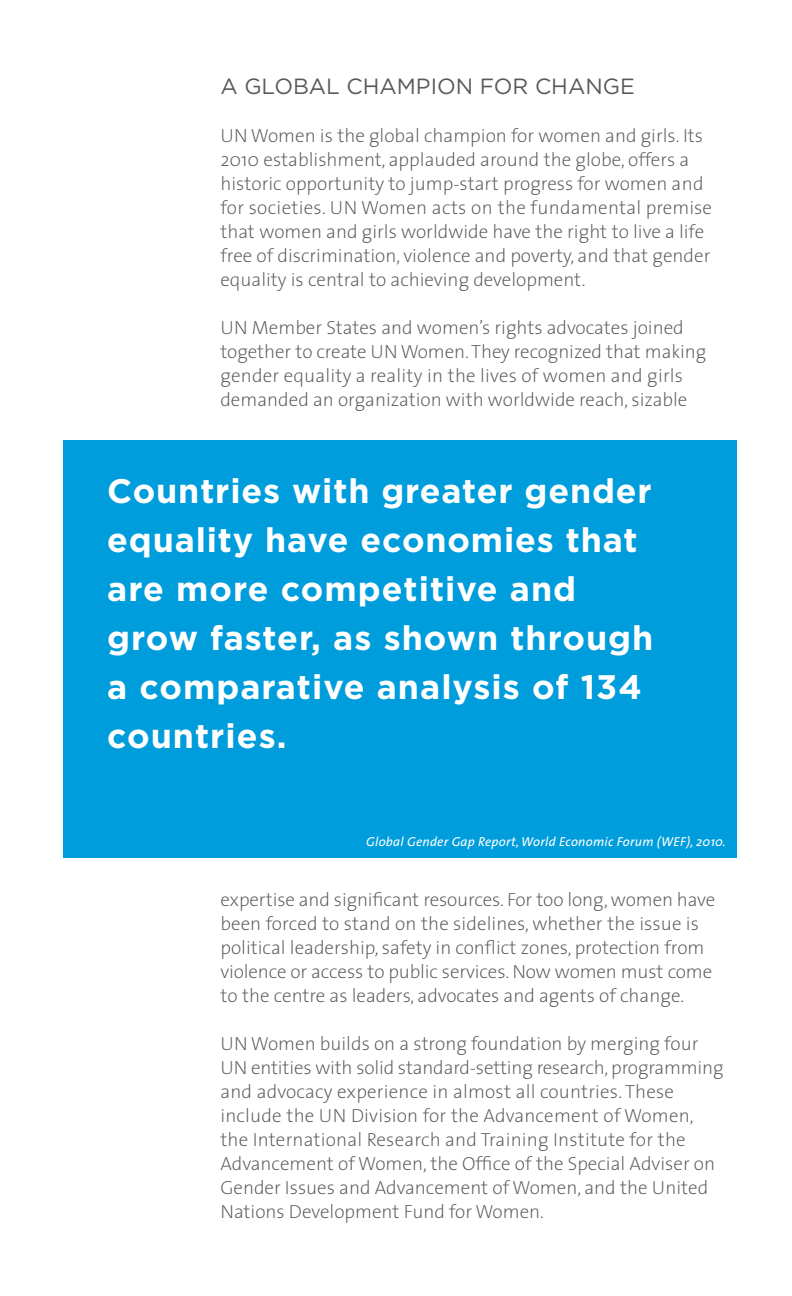
<style>
.page{position:relative;width:792px;height:1296px;background:#fff}
.page>*{position:absolute;margin:0;border:0;box-sizing:border-box;transform-origin:0 0}
.t1{font:700 34px/49px "Gotham";letter-spacing:.025em;color:#fff}
.t2{font:22px "Gotham";color:#58595b}
.t3{font:200 19px/24px "The Sans";color:#58595b}
.t4{font:italic 13px "The Sans";letter-spacing:.02em;color:#fff}
</style>
<div class="page">
<div style="left:63px;top:440px;width:674px;height:418px;background:#009ddc"></div>
<p class="t2" style="left:220px;top:74px;width:416px">A GLOBAL CHAMPION FOR CHANGE</p>
<p class="t3" style="left:220px;top:123px;width:493px">UN Women is the global champion for women and girls. Its 2010 establishment, applauded around the globe, offers a historic opportunity to jump-start progress for women and for societies. UN Women acts on the fundamental premise that women and girls worldwide have the right to live a life free of discrimination, violence and poverty, and that gender equality is central to achieving development.</p>
<p class="t3" style="left:220px;top:315px;width:487px">UN Member States and women’s rights advocates joined together to create UN Women. They recognized that making gender equality a reality in the lives of women and girls demanded an organization with worldwide reach, sizable</p>
<h1 class="t1" style="left:107px;top:466px;width:548px">Countries with greater gender equality have economies that are more competitive and grow faster, as shown through a comparative analysis of 134 countries.</h1>
<p class="t4" style="left:366px;top:831px;width:361px">Global Gender Gap Report, World Economic Forum (WEF), 2010.</p>
<p class="t3" style="left:220px;top:887px;width:496px">expertise and significant resources. For too long, women have been forced to stand on the sidelines, whether the issue is political leadership, safety in conflict zones, protection from violence or access to public services. Now women must come to the centre as leaders, advocates and agents of change.</p>
<p class="t3" style="left:220px;top:1031px;width:505px">UN Women builds on a strong foundation by merging four UN entities with solid standard-setting research, programming and advocacy experience in almost all countries. These include the UN Division for the Advancement of Women, the International Research and Training Institute for the Advancement of Women, the Office of the Special Adviser on Gender Issues and Advancement of Women, and the United Nations Development Fund for Women.</p>
</div>
